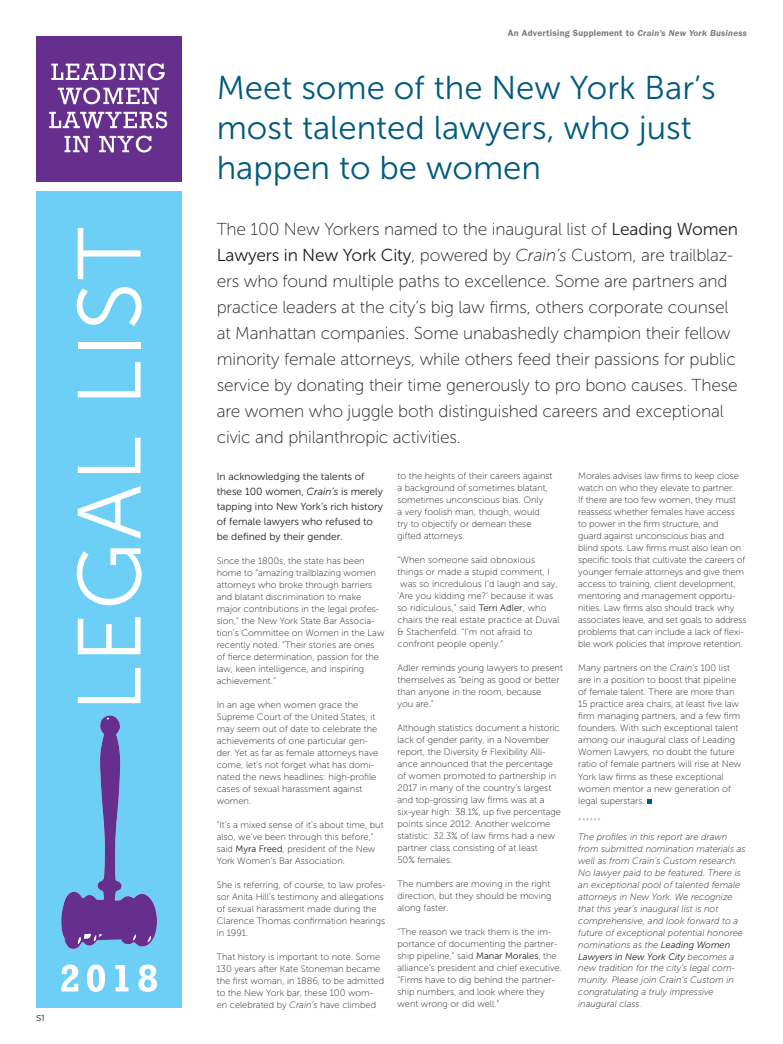
<style>
.page{position:relative;width:783px;height:1044px;background:#fff}
.page>*{position:absolute;margin:0;border:0;box-sizing:border-box;transform-origin:0 0}
._33_head{font:33px/40px "Museo Sans 300";color:#005b7f}
.y_9_3_text{font:17.3px/26px "Museo Sans 100";letter-spacing:-.01em;color:#231f20}
.y_9_3_text-2{font:10.3px/15px "Museo Sans 300";color:#231f20}
.y_9_3_text-3{font:9.3px/12px "Museo Sans 100";color:#231f20}
.y_9_3_text-4{font:italic 9.3px/12px "Museo Sans 100";color:#231f20}
.t1{font:600 9px "Franklin Gothic";letter-spacing:.025em;color:#7c7e81}
.t2{font:8.5px "Gotham";color:#231f20}
.y_9_3_text-5{font:8px "Museo Sans 100";color:#bcbdc0}
.s1{font-style:italic}
.s2{font-family:"Museo Sans 300"}
</style>
<div class="page">
<div style="left:36px;top:191px;width:146px;height:817px;background:#6dcff6"></div>
<svg style="left:78px;top:668px;width:63px;height:35px"></svg>
<svg style="left:78px;top:617px;width:63px;height:37px"></svg>
<svg style="left:77px;top:548px;width:65px;height:57px"></svg>
<svg style="left:78px;top:486px;width:63px;height:53px"></svg>
<svg style="left:78px;top:438px;width:63px;height:35px"></svg>
<svg style="left:78px;top:362px;width:63px;height:35px"></svg>
<div style="left:78px;top:342px;width:63px;height:6px;background:#fff"></div>
<svg style="left:77px;top:287px;width:65px;height:39px"></svg>
<svg style="left:78px;top:228px;width:63px;height:51px"></svg>
<div style="left:36px;top:36px;width:146px;height:146px;background:#662f8e"></div>
<svg style="left:61px;top:715px;width:96px;height:234px"></svg>
<svg style="left:61px;top:965px;width:17px;height:26px"></svg>
<svg style="left:87px;top:965px;width:18px;height:27px"></svg>
<svg style="left:115px;top:965px;width:13px;height:26px"></svg>
<svg style="left:138px;top:965px;width:19px;height:27px"></svg>
<svg style="left:51px;top:63px;width:114px;height:17px"></svg>
<svg style="left:58px;top:87px;width:101px;height:17px"></svg>
<svg style="left:49px;top:112px;width:118px;height:16px"></svg>
<svg style="left:65px;top:136px;width:25px;height:16px"></svg>
<svg style="left:99px;top:136px;width:53px;height:17px"></svg>
<svg style="left:647px;top:799px;width:5px;height:5px"></svg>
<p class="t2" style="left:36px;top:1013px;width:10px">S1</p>
<p class="t1" style="left:508px;top:27px;width:241px">An Advertising Supplement to <span class="s1">Crain’s New York Business</span></p>
<p class="_33_head" style="left:217px;top:68px;width:500px">Meet some of the New York Bar’s most talented lawyers, who just happen to be women</p>
<p class="y_9_3_text" style="left:217px;top:216px;width:523px">The 100 New Yorkers named to the inaugural list of <span class="s2">Leading Women Lawyers in New York City</span>, powered by <span class="s1">Crain’s</span> Custom, are trailblaz&shy;ers who found multiple paths to excellence. Some are partners and practice leaders at the city’s big law firms, others corporate counsel at Manhattan companies. Some unabashedly champion their fellow minority female attorneys, while others feed their passions for public service by donating their time generously to pro bono causes. These are women who juggle both distinguished careers and exceptional civic and philanthropic activities.</p>
<p class="y_9_3_text-2" style="left:217px;top:469px;width:168px">In acknowledging the talents of these 100 women, <span class="s1">Crain’s</span> is merely tapping into New York’s rich history of female lawyers who refused to be defined by their gender.</p>
<p class="y_9_3_text-3" style="left:217px;top:555px;width:169px">Since the 1800s, the state has been home to “amazing trailblazing women attorneys who broke through barriers and blatant discrimination to make major contributions in the legal profes&shy;sion,” the New York State Bar Associa&shy;tion’s Committee on Women in the Law recently noted. “Their stories are ones of fierce determination, passion for the law, keen intelligence, and inspiring achievement.”</p>
<p class="y_9_3_text-3" style="left:217px;top:699px;width:163px">In an age when women grace the<br>Supreme Court of the United States, it may seem out of date to celebrate the achievements of one particular gen&shy;der. Yet as far as female attorneys have come, let’s not forget what has domi&shy;nated the news headlines: high-profile cases of sexual harassment against women.</p>
<p class="y_9_3_text-3" style="left:217px;top:819px;width:168px">“It’s a mixed sense of it’s about time, but also, we’ve been through this before,” said <span class="s2">Myra Freed</span>, president of the New York Women’s Bar Association.</p>
<p class="y_9_3_text-3" style="left:217px;top:879px;width:170px">She is referring, of course, to law profes&shy;sor Anita Hill’s testimony and allegations of sexual harassment made during the Clarence Thomas confirmation hearings in 1991.</p>
<p class="y_9_3_text-3" style="left:217px;top:951px;width:169px">That history is important to note. Some 130 years after Kate Stoneman became the first woman, in 1886, to be admitted to the New York bar, these 100 wom&shy;en celebrated by <span class="s1">Crain’s</span> have climbed</p>
<p class="y_9_3_text-3" style="left:397px;top:470px;width:157px">to the heights of their careers against a background of sometimes blatant, sometimes unconscious bias. Only<br>a very foolish man, though, would try to objectify or demean these gifted attorneys.</p>
<p class="y_9_3_text-3" style="left:397px;top:554px;width:164px">“When someone said obnoxious things or made a stupid comment, I was so incredulous I’d laugh and say, ‘Are you kidding me?’ because it was so ridiculous,” said <span class="s2">Terri Adler</span>, who chairs the real estate practice at Duval &amp; Stachenfeld. “I’m not afraid to confront people openly.”</p>
<p class="y_9_3_text-3" style="left:397px;top:662px;width:167px">Adler reminds young lawyers to present themselves as “being as good or better than anyone in the room, because<br>you are.”</p>
<p class="y_9_3_text-3" style="left:397px;top:722px;width:165px">Although statistics document a historic lack of gender parity, in a November report, the Diversity &amp; Flexibility Alli&shy;ance announced that the percentage of women promoted to partnership in 2017 in many of the country’s largest and top-grossing law firms was at a six-year high: 38.1%, up five percentage points since 2012. Another welcome statistic: 32.3% of law firms had a new partner class consisting of at least<br>50% females.</p>
<p class="y_9_3_text-3" style="left:397px;top:878px;width:155px">The numbers are moving in the right direction, but they should be moving along faster.</p>
<p class="y_9_3_text-3" style="left:397px;top:926px;width:166px">“The reason we track them is the im&shy;portance of documenting the partner&shy;ship pipeline,” said <span class="s2">Manar Morales</span>, the alliance’s president and chief executive. “Firms have to dig behind the partner&shy;ship numbers, and look where they went wrong or did well.”</p>
<p class="y_9_3_text-3" style="left:578px;top:470px;width:170px">Morales advises law firms to keep close watch on who they elevate to partner.<br>If there are too few women, they must reassess whether females have access<br>to power in the firm structure, and<br>guard against unconscious bias and<br>blind spots. Law firms must also lean on specific tools that cultivate the careers of younger female attorneys and give them access to training, client development, mentoring and management opportu&shy;nities. Law firms also should track why associates leave, and set goals to address problems that can include a lack of flexi&shy;ble work policies that improve retention.</p>
<p class="y_9_3_text-3" style="left:578px;top:662px;width:165px">Many partners on the <span class="s1">Crain’s</span> 100 list are in a position to boost that pipeline of female talent. There are more than 15 practice area chairs, at least five law firm managing partners, and a few firm founders. With such exceptional talent among our inaugural class of Leading Women Lawyers, no doubt the future ratio of female partners will rise at New York law firms as these exceptional women mentor a new generation of legal superstars.</p>
<p class="y_9_3_text-5" style="left:578px;top:815px;width:24px">••••••</p>
<p class="y_9_3_text-4" style="left:578px;top:830px;width:169px">The profiles in this report are drawn from submitted nomination materials as well as from Crain’s Custom research.<br>No lawyer paid to be featured. There is an exceptional pool of talented female attorneys in New York. We recognize that this year’s inaugural list is not comprehensive, and look forward to a future of exceptional potential honoree nominations as the <span class="s2">Leading Women Lawyers in New York City</span> becomes a new tradition for the city’s legal com&shy;munity. Please join Crain’s Custom in congratulating a truly impressive inaugural class.</p>
</div>
